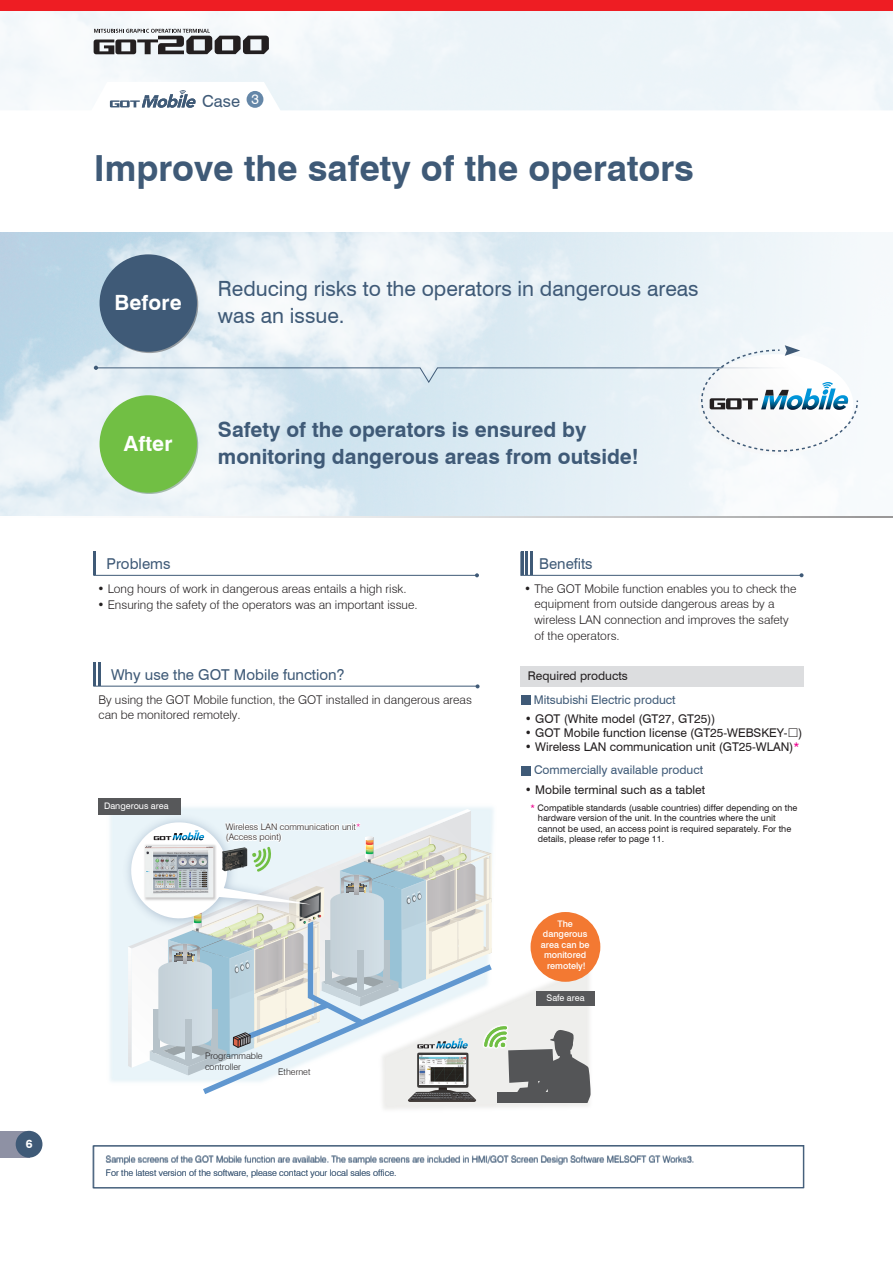
<style>
.page{position:relative;width:893px;height:1263px;background:#fff}
.page>*{position:absolute;margin:0;border:0;box-sizing:border-box;transform-origin:0 0}
.t1{font:700 36px "Swiss 721 BT";color:#3f5a77}
.t2{font:700 21px/27px "Swiss 721 BT";color:#3f5a77}
.t3{font:21px/27px "Swiss 721 BT";color:#3f5a77}
.t4{font:700 21px "Swiss 721 BT";letter-spacing:.01em;color:#fff}
.t5{font:16.5px "Swiss 721 BT";color:#3f5a77}
.t6{font:15px "Swiss 721 BT";color:#3f5a77}
.t7{font:13.95px "Swiss 721 BT";color:#fff}
.t8{font:300 12px/15.8px "Swiss 721 BT";color:#231f20}
.t9{font:12px "Swiss 721 BT";color:#231f20}
.t10{font:12px "Swiss 721 BT";color:#3f5a77}
.t11{font:700 12px "Swiss 721 BT";color:#fff}
.t12{font:9px/10.5px "Swiss 721 BT";color:#231f20}
.t13{font:300 9px/13.5px "Swiss 721 BT";color:#3f5a77}
.t14{font:300 9px/10.5px "Swiss 721 BT";color:#231f20}
.t15{font:500 9px/10.5px "Swiss 721 BT";color:#fff;text-align:center}
.t16{font:9px "Swiss 721 BT";color:#fff}
.s1{font-weight:400}
.s2{color:#ed028c}
</style>
<div class="page">
<div style="left:0;top:0;width:893px;height:11px;background:#ee1d23"></div>
<svg style="left:0;top:82px;width:893px;height:29px;fill:#eef5f9"></svg>
<svg style="left:0;top:232px;width:893px;height:283px"></svg>
<div style="left:0;top:1131px;width:29px;height:26px;background:#8e91a4"></div>
<div style="left:16px;top:1131px;width:26px;height:26px;background:#3f5a77;border-radius:50%"></div>
<img style="left:110px;top:766px;width:421px;height:316px">
<div style="left:118px;top:809px;width:208px;height:124px;background:#e9f4f9"></div>
<div style="left:98px;top:798px;width:83px;height:17px;background:#57585a"></div>
<img style="left:383px;top:923px;width:218px;height:186px">
<div style="left:536px;top:991px;width:59px;height:14px;background:#57585a"></div>
<div style="left:531px;top:912px;width:69px;height:70px;background:#f37932;border-radius:50%"></div>
<svg style="left:124px;top:815px;width:467px;height:288px"></svg>
<svg style="left:93px;top:551px;width:386px;height:26px"></svg>
<hr style="left:94px;top:552px;width:2px;height:23px;background:#3f5a77">
<svg style="left:93px;top:662px;width:387px;height:26px"></svg>
<hr style="left:94px;top:662px;width:2px;height:24px;background:#3f5a77">
<hr style="left:99px;top:662px;width:2px;height:24px;background:#3f5a77">
<svg style="left:520px;top:551px;width:283px;height:26px"></svg>
<hr style="left:521px;top:552px;width:2px;height:23px;background:#3f5a77">
<hr style="left:525px;top:552px;width:3px;height:23px;background:#3f5a77">
<hr style="left:530px;top:552px;width:2px;height:23px;background:#3f5a77">
<div style="left:521px;top:766px;width:9px;height:9px;background:#3f5a77"></div>
<div style="left:521px;top:695px;width:9px;height:10px;background:#3f5a77"></div>
<div style="left:521px;top:666px;width:283px;height:20px;background:#dcdddf"></div>
<div style="left:247px;top:91px;width:16px;height:17px;background:#6587a8;border-radius:50%"></div>
<svg style="left:94px;top:29px;width:175px;height:25px"></svg>
<svg style="left:94px;top:345px;width:765px;height:110px"></svg>
<div style="left:100px;top:254px;width:97px;height:98px;background:#3f5a77;border-radius:50%"></div>
<div style="left:100px;top:395px;width:97px;height:98px;background:#71bf44;border-radius:50%"></div>
<div style="left:93px;top:1145px;width:711px;height:43px;border:1px solid #3f5a77"></div>
<svg style="left:110px;top:90px;width:85px;height:18px"></svg>
<p class="t11" style="left:26px;top:1136px;width:8px">6</p>
<h3 class="t5" style="left:202px;top:91px;width:39px">Case</h3>
<p class="t7" style="left:251px;top:91px;width:9px">3</p>
<h1 class="t1" style="left:94px;top:146px;width:602px">Improve the safety of the operators</h1>
<h2 class="t4" style="left:114px;top:289px;width:69px">Before</h2>
<h2 class="t3" style="left:218px;top:275px;width:482px">Reducing risks to the operators in dangerous areas was an issue.</h2>
<h2 class="t4" style="left:124px;top:430px;width:50px">After</h2>
<h2 class="t2" style="left:218px;top:416px;width:422px">Safety of the operators is ensured by monitoring dangerous areas from outside!</h2>
<p class="t6" style="left:107px;top:554px;width:65px">Problems</p>
<p class="t8" style="left:97px;top:581px;width:311px"><span class="s1">•</span> Long hours of work in dangerous areas entails a high risk.</p>
<p class="t8" style="left:97px;top:596px;width:322px"><span class="s1">•</span> Ensuring the safety of the operators was an important issue.</p>
<p class="t6" style="left:111px;top:665px;width:235px">Why use the GOT Mobile function?</p>
<p class="t8" style="left:98px;top:691px;width:375px">By using the GOT Mobile function, the GOT installed in dangerous areas can be monitored remotely.</p>
<p class="t16" style="left:104px;top:801px;width:66px">Dangerous area</p>
<p class="t14" style="left:226px;top:821px;width:136px">Wireless LAN communication unit<span class="s2">* </span>(Access point)</p>
<p class="t14" style="left:205px;top:1050px;width:59px">Programmable controller</p>
<p class="t14" style="left:278px;top:1066px;width:34px">Ethernet</p>
<p class="t6" style="left:539px;top:554px;width:55px">Benefits</p>
<p class="t8" style="left:535px;top:580px;width:263px;text-indent:-10px"><span class="s1">•</span> The GOT Mobile function enables you to check the equipment from outside dangerous areas by a wireless LAN connection and improves the safety of the operators.</p>
<p class="t9" style="left:528px;top:668px;width:101px">Required products</p>
<p class="t10" style="left:534px;top:692px;width:143px">Mitsubishi Electric product</p>
<p class="t9" style="left:525px;top:711px;width:192px">• GOT (White model (GT27, GT25))</p>
<p class="t9" style="left:525px;top:725px;width:279px">• GOT Mobile function license (GT25-WEBSKEY- )</p>
<p class="t9" style="left:525px;top:740px;width:276px">• Wireless LAN communication unit (GT25-WLAN)<span class="s2">*</span></p>
<p class="t10" style="left:534px;top:763px;width:171px">Commercially available product</p>
<p class="t12" style="left:538px;top:802px;width:261px;text-indent:-7px"><span class="s2">*</span> Compatible standards (usable countries) differ depending on the hardware version of the unit. In the countries where the unit cannot be used, an access point is required separately. For the details, please refer to page 11.</p>
<p class="t9" style="left:525px;top:783px;width:182px">• Mobile terminal such as a tablet</p>
<p class="t15" style="left:541px;top:918px;width:50px">The dangerous area can be monitored remotely!</p>
<p class="t16" style="left:546px;top:992px;width:40px">Safe area</p>
<p class="t13" style="left:106px;top:1153px;width:590px">Sample screens of the GOT Mobile function are available. The sample screens are included in HMI/GOT Screen Design Software MELSOFT GT Works3.<br>For the latest version of the software, please contact your local sales office.</p>
</div>
